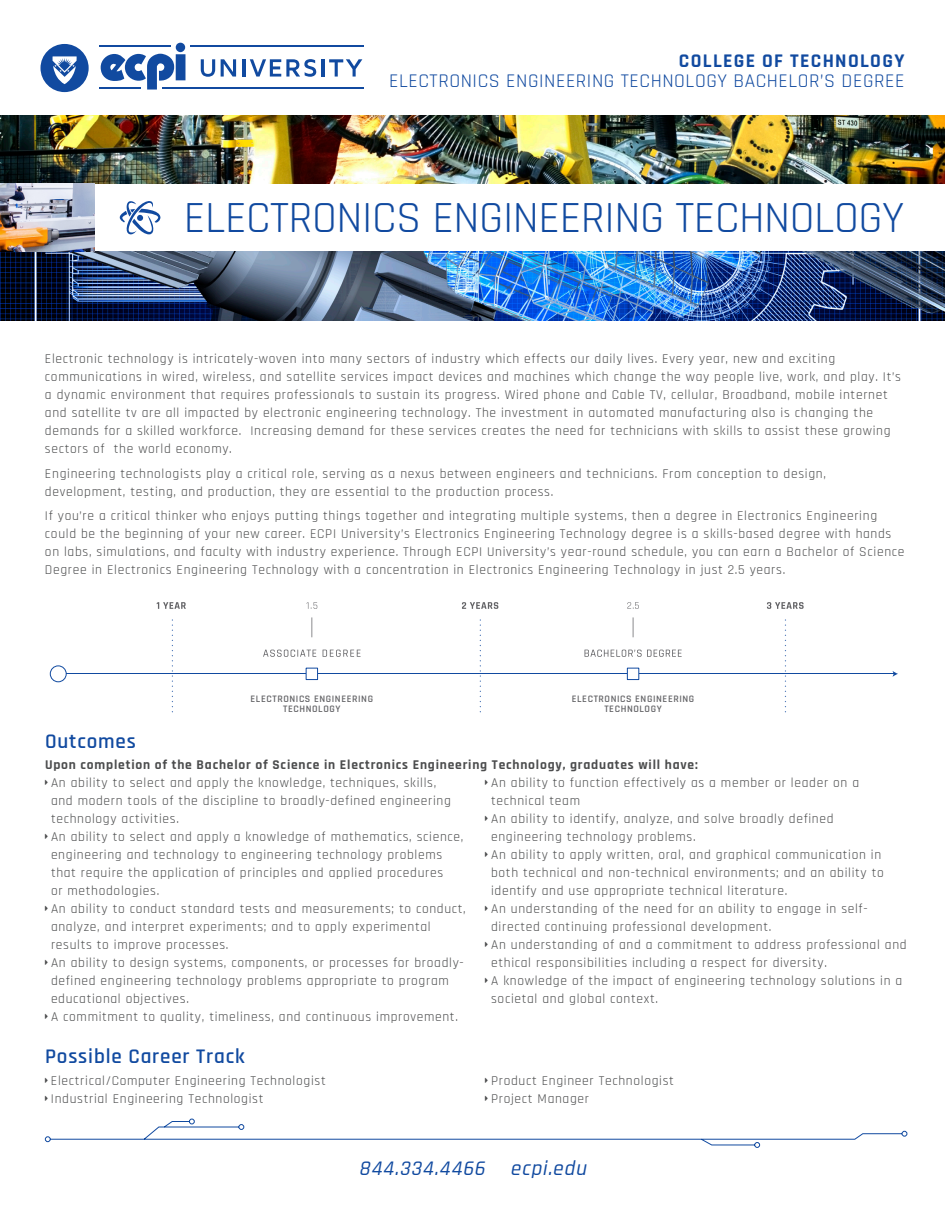
<style>
.page{position:relative;width:945px;height:1215px;background:#fff}
.page>*{position:absolute;margin:0;border:0;box-sizing:border-box;transform-origin:0 0}
.t1{font:45px "Rajdhani";letter-spacing:-.01em;color:#114aa0}
.t2{font:600 21px "Rajdhani";letter-spacing:.04em;color:#114aa0}
.t3{font:italic 500 21px "Rajdhani";color:#114aa0}
.t4{font:19.5px "Rajdhani";letter-spacing:.03em;color:#114aa0}
.t5{font:700 19.5px "Rajdhani";letter-spacing:.07em;color:#114aa0}
.t6{font:13.5px/18px "Rajdhani";letter-spacing:.05em;color:#4b4c4d}
.t7{font:700 13.5px "Rajdhani";letter-spacing:.06em;color:#4b4c4d}
.t8{font:600 10.05px/9.8px "Rajdhani";letter-spacing:.06em;color:#636366;text-align:center}
</style>
<div class="page">
<svg style="left:41px;top:44px;width:48px;height:48px"></svg>
<svg style="left:201px;top:59px;width:14px;height:18px"></svg>
<svg style="left:221px;top:59px;width:15px;height:18px"></svg>
<hr style="left:242px;top:59px;width:3px;height:18px;background:#114aa0">
<svg style="left:250px;top:59px;width:66px;height:18px"></svg>
<hr style="left:322px;top:59px;width:3px;height:18px;background:#114aa0">
<svg style="left:329px;top:59px;width:33px;height:18px"></svg>
<hr style="left:190px;top:46px;width:174px;height:1px;background:#114aa0">
<hr style="left:99px;top:46px;width:71px;height:1px;background:#114aa0">
<hr style="left:162px;top:88px;width:202px;height:1px;background:#114aa0">
<hr style="left:99px;top:88px;width:42px;height:1px;background:#114aa0">
<div style="left:176px;top:43px;width:9px;height:9px;background:#114aa0;border-radius:50%"></div>
<div style="left:176px;top:54px;width:9px;height:26px;background:#114aa0"></div>
<svg style="left:101px;top:54px;width:73px;height:36px"></svg>
<svg style="left:45px;top:1118px;width:863px;height:30px"></svg>
<hr style="left:66px;top:674px;width:828px;height:1px;background:#114aa0">
<svg style="left:893px;top:671px;width:5px;height:6px"></svg>
<svg style="left:585px;top:650px;width:97px;height:7px"></svg>
<svg style="left:462px;top:602px;width:36px;height:7px"></svg>
<svg style="left:480px;top:619px;width:1px;height:93px"></svg>
<svg style="left:157px;top:602px;width:29px;height:7px"></svg>
<svg style="left:767px;top:602px;width:37px;height:7px"></svg>
<svg style="left:172px;top:619px;width:1px;height:93px"></svg>
<svg style="left:785px;top:619px;width:1px;height:93px"></svg>
<div style="left:50px;top:666px;width:17px;height:16px;border:1px solid #114aa0;border-radius:50%"></div>
<div style="left:306px;top:668px;width:12px;height:12px;background:#fff"></div>
<div style="left:306px;top:668px;width:12px;height:12px;border:1px solid #114aa0"></div>
<div style="left:627px;top:668px;width:12px;height:12px;background:#fff"></div>
<div style="left:627px;top:668px;width:12px;height:12px;border:1px solid #114aa0"></div>
<svg style="left:306px;top:602px;width:11px;height:7px"></svg>
<svg style="left:627px;top:602px;width:12px;height:7px"></svg>
<svg style="left:312px;top:617px;width:1px;height:20px"></svg>
<svg style="left:633px;top:617px;width:1px;height:20px"></svg>
<svg style="left:263px;top:650px;width:53px;height:7px"></svg>
<svg style="left:323px;top:650px;width:38px;height:7px"></svg>
<img style="left:0;top:115px;width:945px;height:69px">
<img style="left:0;top:252px;width:945px;height:68px">
<img style="left:0;top:184px;width:94px;height:68px">
<svg style="left:120px;top:201px;width:40px;height:34px"></svg>
<p class="t5" style="left:679px;top:49px;width:227px">COLLEGE OF TECHNOLOGY</p>
<p class="t4" style="left:389px;top:70px;width:517px">ELECTRONICS ENGINEERING TECHNOLOGY BACHELOR’S DEGREE</p>
<p class="t1" style="left:184px;top:193px;width:722px">ELECTRONICS ENGINEERING TECHNOLOGY</p>
<p class="t6" style="left:45px;top:350px;width:858px">Electronic technology is intricately-woven into many sectors of industry which effects our daily lives. Every year, new and exciting communications in wired, wireless, and satellite services impact devices and machines which change the way people live, work, and play. It’s a dynamic environment that requires professionals to sustain its progress. Wired phone and Cable TV, cellular, Broadband, mobile internet and satellite tv are all impacted by electronic engineering technology. The investment in automated manufacturing also is changing the demands for a skilled workforce. Increasing demand for these services creates the need for technicians with skills to assist these growing sectors of the world economy.</p>
<p class="t6" style="left:45px;top:465px;width:783px">Engineering technologists play a critical role, serving as a nexus between engineers and technicians. From conception to design, development, testing, and production, they are essential to the production process.</p>
<p class="t6" style="left:45px;top:507px;width:861px">If you’re a critical thinker who enjoys putting things together and integrating multiple systems, then a degree in Electronics Engineering could be the beginning of your new career. ECPI University’s Electronics Engineering Technology degree is a skills-based degree with hands on labs, simulations, and faculty with industry experience. Through ECPI University’s year-round schedule, you can earn a Bachelor of Science Degree in Electronics Engineering Technology with a concentration in Electronics Engineering Technology in just 2.5 years.</p>
<p class="t8" style="left:251px;top:694px;width:124px">ELECTRONICS ENGINEERING<br>TECHNOLOGY</p>
<p class="t8" style="left:572px;top:694px;width:124px">ELECTRONICS ENGINEERING<br>TECHNOLOGY</p>
<p class="t2" style="left:45px;top:729px;width:92px">Outcomes</p>
<p class="t7" style="left:45px;top:757px;width:654px">Upon completion of the Bachelor of Science in Electronics Engineering Technology, graduates will have:</p>
<p class="t6" style="left:51px;top:774px;width:401px">An ability to select and apply the knowledge, techniques, skills, and modern tools of the discipline to broadly-defined engineering technology activities.</p>
<p class="t6" style="left:51px;top:828px;width:414px">An ability to select and apply a knowledge of mathematics, science, engineering and technology to engineering technology problems that require the application of principles and applied procedures<br>or methodologies.</p>
<p class="t6" style="left:51px;top:900px;width:416px">An ability to conduct standard tests and measurements; to conduct, analyze, and interpret experiments; and to apply experimental results to improve processes.</p>
<p class="t6" style="left:51px;top:954px;width:414px">An ability to design systems, components, or processes for broadly&shy;defined engineering technology problems appropriate to program educational objectives.</p>
<p class="t6" style="left:51px;top:1008px;width:408px">A commitment to quality, timeliness, and continuous improvement.</p>
<p class="t6" style="left:491px;top:774px;width:370px">An ability to function effectively as a member or leader on a technical team</p>
<p class="t6" style="left:491px;top:810px;width:344px">An ability to identify, analyze, and solve broadly defined engineering technology problems.</p>
<p class="t6" style="left:491px;top:846px;width:394px">An ability to apply written, oral, and graphical communication in both technical and non-technical environments; and an ability to identify and use appropriate technical literature.</p>
<p class="t6" style="left:491px;top:900px;width:378px">An understanding of the need for an ability to engage in self&shy;directed continuing professional development.</p>
<p class="t6" style="left:491px;top:936px;width:417px">An understanding of and a commitment to address professional and ethical responsibilities including a respect for diversity.</p>
<p class="t6" style="left:491px;top:972px;width:413px">A knowledge of the impact of engineering technology solutions in a societal and global context.</p>
<p class="t2" style="left:45px;top:1044px;width:201px">Possible Career Track</p>
<p class="t6" style="left:51px;top:1072px;width:276px">Electrical/Computer Engineering Technologist</p>
<p class="t6" style="left:51px;top:1090px;width:214px">Industrial Engineering Technologist</p>
<p class="t6" style="left:491px;top:1072px;width:184px">Product Engineer Technologist</p>
<p class="t6" style="left:491px;top:1090px;width:100px">Project Manager</p>
<p class="t3" style="left:359px;top:1156px;width:233px">844.334.4466 ecpi.edu</p>
</div>
